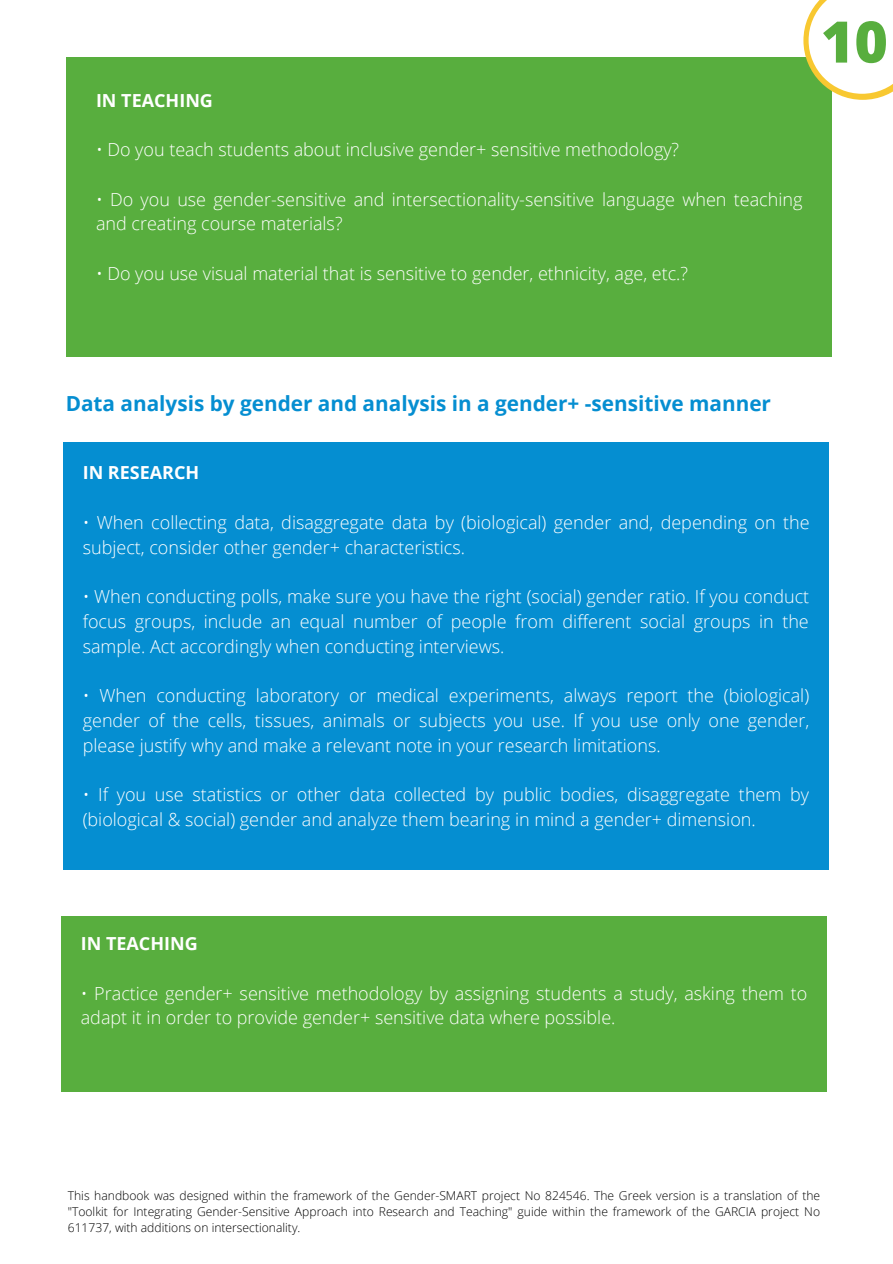
<style>
.page{position:relative;width:893px;height:1264px;background:#fff}
.page>*{position:absolute;margin:0;border:0;box-sizing:border-box;transform-origin:0 0}
.t1{font:800 57.3px "Open Sans";color:#58ae3e}
.t2{font:700 20.7px "Open Sans";color:#058ed1}
.t3{font:300 18px/24.8px "Open Sans";color:#fff}
.t4{font:700 18px "Open Sans";color:#fff}
.t5{font:300 12.15px/16.2px "Open Sans";color:#000;text-align:justify}
</style>
<div class="page">
<div style="left:66px;top:57px;width:765px;height:299px;background:#58ae3e"></div>
<div style="left:61px;top:915px;width:766px;height:176px;background:#58ae3e"></div>
<div style="left:63px;top:442px;width:766px;height:428px;background:#058ed1"></div>
<svg style="left:803px;top:0;width:89px;height:100px"></svg>
<p class="t4" style="left:96px;top:87px;width:118px">IN TEACHING</p>
<p class="t3" style="left:96px;top:137px;width:584px">• Do you teach students about inclusive gender+ sensitive methodology?</p>
<p class="t3" style="left:96px;top:186px;width:708px">• Do you use gender-sensitive and intersectionality-sensitive language when teaching and creating course materials?</p>
<p class="t3" style="left:96px;top:260px;width:593px">• Do you use visual material that is sensitive to gender, ethnicity, age, etc.?</p>
<h1 class="t1" style="left:820px;top:1px;width:69px">10</h1>
<p class="t2" style="left:66px;top:389px;width:706px">Data analysis by gender and analysis in a gender+ -sensitive manner</p>
<p class="t4" style="left:83px;top:460px;width:118px">IN RESEARCH</p>
<p class="t3" style="left:83px;top:509px;width:728px">• When collecting data, disaggregate data by (biological) gender and, depending on the subject, consider other gender+ characteristics.</p>
<p class="t3" style="left:83px;top:583px;width:728px;text-align:justify">• When conducting polls, make sure you have the right (social) gender ratio. If you conduct focus groups, include an equal number of people from different social groups in the sample. Act accordingly when conducting interviews.</p>
<p class="t3" style="left:83px;top:682px;width:728px;text-align:justify">• When conducting laboratory or medical experiments, always report the (biological) gender of the cells, tissues, animals or subjects you use. If you use only one gender, please justify why and make a relevant note in your research limitations.</p>
<p class="t3" style="left:83px;top:781px;width:727px">• If you use statistics or other data collected by public bodies, disaggregate them by (biological &amp; social) gender and analyze them bearing in mind a gender+ dimension.</p>
<p class="t4" style="left:81px;top:930px;width:118px">IN TEACHING</p>
<p class="t3" style="left:81px;top:980px;width:728px">• Practice gender+ sensitive methodology by assigning students a study, asking them to adapt it in order to provide gender+ sensitive data where possible.</p>
<p class="t5" style="left:68px;top:1186px;width:753px">This handbook was designed within the framework of the Gender-SMART project No 824546. The Greek version is a translation of the "Toolkit for Integrating Gender-Sensitive Approach into Research and Teaching" guide within the framework of the GARCIA project No 611737, with additions on intersectionality.</p>
</div>
